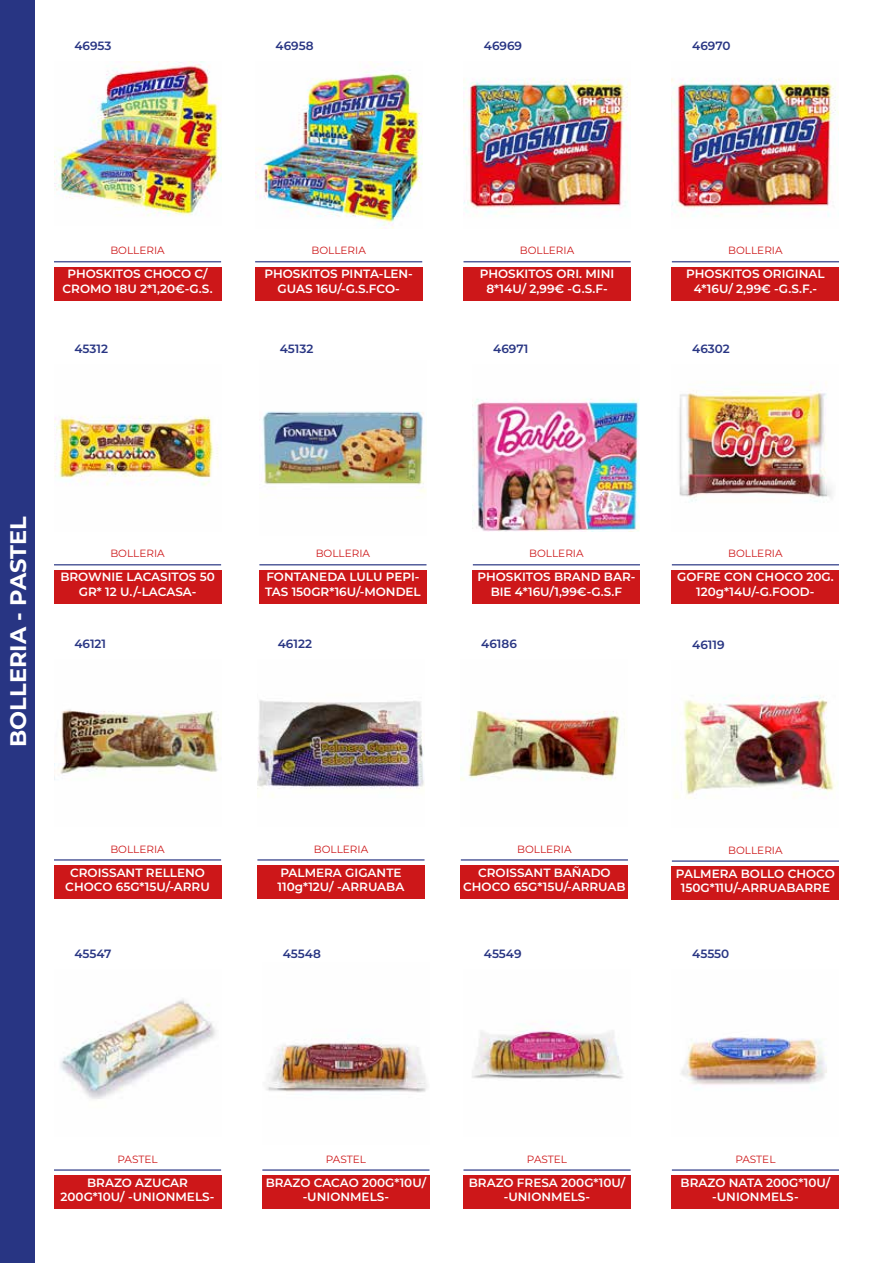
<style>
.page{position:relative;width:893px;height:1263px;background:#fff}
.page>*{position:absolute;margin:0;border:0;box-sizing:border-box;transform-origin:0 0}
.t1{font:700 22.5px "Montserrat";color:#fff}
.t2{font:600 12px/14.4px "Montserrat";color:#fff;text-align:center}
.t3{font:600 12px "Montserrat";color:#283583}
.t4{font:10.5px "Montserrat";color:#cd1719}
</style>
<div class="page">
<div style="left:54px;top:570px;width:167px;height:34px;background:#cd1719"></div>
<hr style="left:54px;top:564px;width:167px;height:1px;background:#283583">
<img style="left:54px;top:416px;width:164px;height:70px">
<div style="left:259px;top:570px;width:167px;height:34px;background:#cd1719"></div>
<hr style="left:259px;top:564px;width:167px;height:1px;background:#283583">
<img style="left:262px;top:411px;width:164px;height:82px">
<div style="left:54px;top:267px;width:167px;height:34px;background:#cd1719"></div>
<hr style="left:54px;top:261px;width:167px;height:1px;background:#283583">
<img style="left:54px;top:61px;width:167px;height:155px">
<div style="left:255px;top:267px;width:167px;height:34px;background:#cd1719"></div>
<hr style="left:255px;top:261px;width:167px;height:1px;background:#283583">
<img style="left:255px;top:61px;width:167px;height:168px">
<div style="left:463px;top:267px;width:168px;height:34px;background:#cd1719"></div>
<hr style="left:463px;top:261px;width:168px;height:1px;background:#283583">
<img style="left:463px;top:78px;width:168px;height:139px">
<div style="left:672px;top:267px;width:167px;height:34px;background:#cd1719"></div>
<hr style="left:672px;top:261px;width:167px;height:1px;background:#283583">
<img style="left:672px;top:78px;width:167px;height:139px">
<div style="left:473px;top:570px;width:167px;height:34px;background:#cd1719"></div>
<hr style="left:473px;top:564px;width:167px;height:1px;background:#283583">
<img style="left:473px;top:399px;width:167px;height:133px">
<div style="left:54px;top:1175px;width:167px;height:34px;background:#cd1719"></div>
<hr style="left:54px;top:1169px;width:167px;height:2px;background:#283583">
<img style="left:60px;top:999px;width:156px;height:100px">
<div style="left:262px;top:1175px;width:167px;height:34px;background:#cd1719"></div>
<hr style="left:262px;top:1169px;width:167px;height:2px;background:#283583">
<img style="left:266px;top:1035px;width:161px;height:58px">
<div style="left:463px;top:1175px;width:168px;height:34px;background:#cd1719"></div>
<hr style="left:463px;top:1169px;width:168px;height:2px;background:#283583">
<img style="left:472px;top:1022px;width:151px;height:57px">
<div style="left:672px;top:1175px;width:167px;height:34px;background:#cd1719"></div>
<hr style="left:672px;top:1169px;width:167px;height:2px;background:#283583">
<img style="left:681px;top:1037px;width:146px;height:53px">
<div style="left:672px;top:570px;width:167px;height:34px;background:#cd1719"></div>
<hr style="left:672px;top:564px;width:167px;height:1px;background:#283583">
<img style="left:679px;top:385px;width:153px;height:117px">
<div style="left:54px;top:865px;width:167px;height:34px;background:#cd1719"></div>
<hr style="left:54px;top:859px;width:167px;height:2px;background:#283583">
<img style="left:54px;top:709px;width:167px;height:71px">
<div style="left:257px;top:865px;width:168px;height:34px;background:#cd1719"></div>
<hr style="left:257px;top:859px;width:168px;height:2px;background:#283583">
<img style="left:257px;top:700px;width:167px;height:97px">
<div style="left:461px;top:865px;width:167px;height:34px;background:#cd1719"></div>
<hr style="left:461px;top:859px;width:167px;height:2px;background:#283583">
<img style="left:461px;top:710px;width:164px;height:71px">
<div style="left:672px;top:866px;width:167px;height:34px;background:#cd1719"></div>
<hr style="left:672px;top:860px;width:167px;height:2px;background:#283583">
<img style="left:675px;top:695px;width:163px;height:104px">
<div style="left:0;top:0;width:34px;height:1263px;background:#283583"></div>
<p class="t3" style="left:74px;top:37px;width:39px">46953</p>
<p class="t3" style="left:276px;top:37px;width:40px">46958</p>
<p class="t3" style="left:484px;top:37px;width:40px">46969</p>
<p class="t3" style="left:692px;top:37px;width:40px">46970</p>
<p class="t4" style="left:110px;top:243px;width:56px">BOLLERIA</p>
<p class="t4" style="left:311px;top:243px;width:56px">BOLLERIA</p>
<p class="t4" style="left:520px;top:243px;width:56px">BOLLERIA</p>
<p class="t4" style="left:728px;top:243px;width:56px">BOLLERIA</p>
<p class="t2" style="left:63px;top:266px;width:152px">PHOSKITOS CHOCO C/<br>CROMO 18U 2*1,20€-G.S.</p>
<p class="t2" style="left:264px;top:266px;width:150px">PHOSKITOS PINTA-LEN-<br>GUAS 16U/-G.S.FCO-</p>
<p class="t2" style="left:480px;top:266px;width:136px">PHOSKITOS ORI. MINI<br>8*14U/ 2,99€ -G.S.F-</p>
<p class="t2" style="left:686px;top:266px;width:140px">PHOSKITOS ORIGINAL<br>4*16U/ 2,99€ -G.S.F.-</p>
<p class="t3" style="left:74px;top:340px;width:35px">45312</p>
<p class="t3" style="left:280px;top:340px;width:35px">45132</p>
<p class="t3" style="left:493px;top:340px;width:37px">46971</p>
<p class="t3" style="left:692px;top:340px;width:39px">46302</p>
<h1 class="t1" style="left:2px;top:747px;width:232px;rotate:-90deg">BOLLERIA - PASTEL</h1>
<p class="t4" style="left:110px;top:546px;width:56px">BOLLERIA</p>
<p class="t2" style="left:60px;top:569px;width:156px">BROWNIE LACASITOS 50<br>GR* 12 U./-LACASA-</p>
<p class="t3" style="left:74px;top:635px;width:33px">46121</p>
<p class="t4" style="left:110px;top:842px;width:56px">BOLLERIA</p>
<p class="t2" style="left:65px;top:865px;width:146px">CROISSANT RELLENO<br>CHOCO 65G*15U/-ARRU</p>
<p class="t3" style="left:74px;top:945px;width:38px">45547</p>
<p class="t4" style="left:316px;top:546px;width:56px">BOLLERIA</p>
<p class="t4" style="left:529px;top:546px;width:56px">BOLLERIA</p>
<p class="t4" style="left:728px;top:546px;width:56px">BOLLERIA</p>
<p class="t2" style="left:265px;top:569px;width:157px;text-align:left">FONTANEDA LULU PEPI-<br>TAS 150GR*16U/-MONDEL</p>
<p class="t2" style="left:477px;top:569px;width:159px">PHOSKITOS BRAND BAR-<br>BIE 4*16U/1,99€-G.S.F</p>
<p class="t2" style="left:677px;top:569px;width:158px">GOFRE CON CHOCO 20G.<br>120g*14U/-G.FOOD-</p>
<p class="t3" style="left:278px;top:635px;width:36px">46122</p>
<p class="t3" style="left:481px;top:635px;width:37px">46186</p>
<p class="t3" style="left:692px;top:636px;width:34px">46119</p>
<p class="t4" style="left:314px;top:842px;width:56px">BOLLERIA</p>
<p class="t4" style="left:517px;top:842px;width:56px">BOLLERIA</p>
<p class="t4" style="left:728px;top:843px;width:56px">BOLLERIA</p>
<p class="t2" style="left:278px;top:865px;width:128px;text-align:left">PALMERA GIGANTE<br>110g*12U/ -ARRUABA</p>
<p class="t2" style="left:463px;top:865px;width:164px">CROISSANT BAÑADO<br>CHOCO 65G*15U/-ARRUAB</p>
<p class="t2" style="left:676px;top:866px;width:160px">PALMERA BOLLO CHOCO<br>150G*11U/-ARRUABARRE</p>
<p class="t3" style="left:283px;top:945px;width:40px">45548</p>
<p class="t3" style="left:484px;top:945px;width:39px">45549</p>
<p class="t3" style="left:692px;top:945px;width:39px">45550</p>
<p class="t4" style="left:117px;top:1152px;width:42px">PASTEL</p>
<p class="t2" style="left:61px;top:1175px;width:155px">BRAZO AZUCAR<br>200G*10U/ -UNIONMELS-</p>
<p class="t4" style="left:326px;top:1152px;width:42px">PASTEL</p>
<p class="t2" style="left:266px;top:1175px;width:162px">BRAZO CACAO 200G*10U/ -UNIONMELS-</p>
<p class="t4" style="left:527px;top:1152px;width:42px">PASTEL</p>
<p class="t2" style="left:469px;top:1175px;width:158px">BRAZO FRESA 200G*10U/ -UNIONMELS-</p>
<p class="t4" style="left:735px;top:1152px;width:42px">PASTEL</p>
<p class="t2" style="left:681px;top:1175px;width:151px">BRAZO NATA 200G*10U/ -UNIONMELS-</p>
</div>
